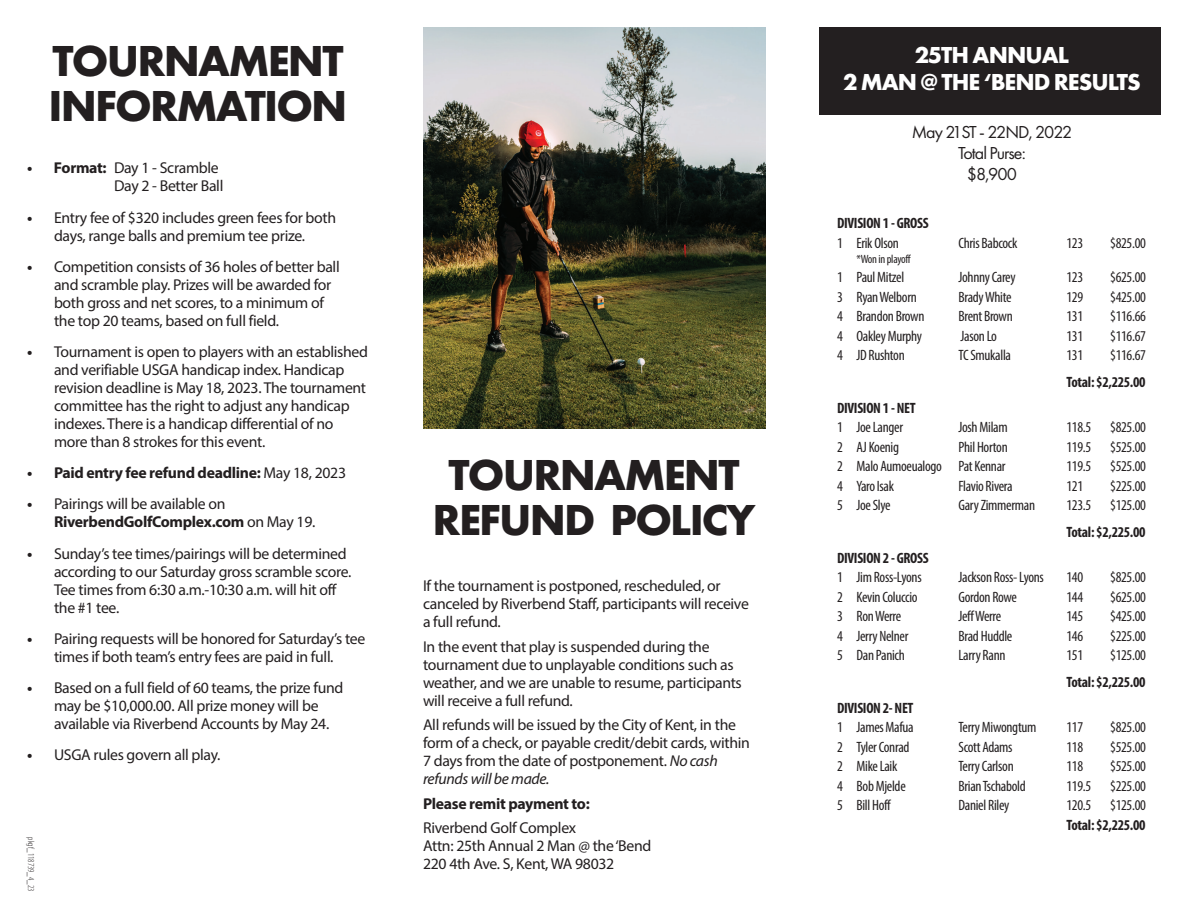
<style>
.page{position:relative;width:1188px;height:918px;background:#fff}
.page>*{position:absolute;margin:0;border:0;box-sizing:border-box;transform-origin:0 0}
.t1{font:700 45px/45px "Futura PT";letter-spacing:-.04em;color:#231f20}
.t2{font:700 24px/27px "Futura PT";letter-spacing:-.04em;color:#fff;text-align:center}
.t3{font:18px/21px "Futura PT";letter-spacing:-.05em;color:#231f20;text-align:center}
.t4{font:15.75px/18px "Myriad Pro";letter-spacing:-.02em;color:#231f20}
.t5{font:700 15.75px "Myriad Pro";letter-spacing:-.02em;color:#231f20}
.t6{font:condensed 15px "Myriad Pro";letter-spacing:-.02em;color:#231f20}
.t7{font:700 condensed 15px "Myriad Pro";letter-spacing:-.02em;color:#231f20}
.t8{font:condensed 12px "Myriad Pro";letter-spacing:-.02em;color:#231f20}
.t9{font:300 condensed 9px "Myriad Pro";color:#231f20}
.s1{font-weight:700}
.s2{font-weight:400}
.s3{font-style:italic}
</style>
<div class="page">
<div style="left:819px;top:27px;width:342px;height:88px;background:#231f20"></div>
<img style="left:423px;top:27px;width:342px;height:402px">
<h1 class="t1" style="left:48px;top:37px;width:301px">TOURNAMENT<br>INFORMATION</h1>
<h2 class="t2" style="left:843px;top:41px;width:299px">25TH ANNUAL<br>2 MAN @ THE ‘BEND RESULTS</h2>
<p class="t3" style="left:912px;top:121px;width:162px">May 21ST - 22ND, 2022<br>Total Purse:<br>$8,900</p>
<p class="t4" style="left:27px;top:159px;width:198px;text-align:right"><span class="s1">• Format:</span> Day 1 - Scramble<br>Day 2 - Better Ball</p>
<p class="t4" style="left:27px;top:208px;width:311px;text-align:center"><span class="s1">•</span> Entry fee of $320 includes green fees for both days, range balls and premium tee prize.</p>
<p class="t4" style="left:54px;top:257px;width:287px;text-indent:-27px"><span class="s1">•</span> Competition consists of 36 holes of better ball and scramble play. Prizes will be awarded for both gross and net scores, to a minimum of the top 20 teams, based on full field.</p>
<p class="t4" style="left:54px;top:342px;width:315px;text-indent:-27px"><span class="s1">•</span> Tournament is open to players with an established and verifiable USGA handicap index. Handicap revision deadline is May 18, 2023. The tournament committee has the right to adjust any handicap indexes. There is a handicap differential of no more than 8 strokes for this event.</p>
<p class="t5" style="left:27px;top:463px;width:321px">• Paid entry fee refund deadline: <span class="s2">May 18, 2023</span></p>
<p class="t4" style="left:54px;top:495px;width:263px;text-indent:-27px"><span class="s1">•</span> Pairings will be available on<br><span class="s1">RiverbendGolfComplex.com</span> on May 19.</p>
<p class="t4" style="left:54px;top:544px;width:299px;text-indent:-27px"><span class="s1">•</span> Sunday’s tee times/pairings will be determined according to our Saturday gross scramble score.<br>Tee times from 6:30 a.m.-10:30 a.m. will hit off the #1 tee.</p>
<p class="t4" style="left:27px;top:629px;width:340px;text-align:center"><span class="s1">•</span> Pairing requests will be honored for Saturday’s tee times if both team’s entry fees are paid in full.</p>
<p class="t4" style="left:54px;top:679px;width:291px;text-indent:-27px"><span class="s1">•</span> Based on a full field of 60 teams, the prize fund may be $10,000.00. All prize money will be available via Riverbend Accounts by May 24.</p>
<p class="t4" style="left:27px;top:746px;width:195px"><span class="s1">•</span> USGA rules govern all play.</p>
<p class="t7" style="left:837px;top:214px;width:93px">DIVISION 1 - GROSS</p>
<p class="t6" style="left:837px;top:234px;width:63px">1 Erik Olson</p>
<p class="t6" style="left:958px;top:234px;width:60px">Chris Babcock</p>
<p class="t6" style="left:1066px;top:234px;width:18px">123</p>
<p class="t6" style="left:1110px;top:234px;width:37px">$825.00</p>
<p class="t8" style="left:856px;top:252px;width:56px">*Won in playoff</p>
<p class="t6" style="left:837px;top:268px;width:69px">1 Paul Mitzel</p>
<p class="t6" style="left:958px;top:268px;width:59px">Johnny Carey</p>
<p class="t6" style="left:1066px;top:268px;width:18px">123</p>
<p class="t6" style="left:1110px;top:268px;width:37px">$625.00</p>
<p class="t6" style="left:837px;top:288px;width:81px">3 Ryan Welborn</p>
<p class="t6" style="left:958px;top:288px;width:55px">Brady White</p>
<p class="t6" style="left:1066px;top:288px;width:18px">129</p>
<p class="t6" style="left:1110px;top:288px;width:37px">$425.00</p>
<p class="t6" style="left:837px;top:307px;width:89px">4 Brandon Brown</p>
<p class="t6" style="left:958px;top:307px;width:56px">Brent Brown</p>
<p class="t6" style="left:1066px;top:307px;width:18px">131</p>
<p class="t6" style="left:1110px;top:307px;width:37px">$116.66</p>
<p class="t6" style="left:837px;top:327px;width:87px">4 Oakley Murphy</p>
<p class="t6" style="left:961px;top:327px;width:38px">Jason Lo</p>
<p class="t6" style="left:1066px;top:327px;width:18px">131</p>
<p class="t6" style="left:1110px;top:327px;width:37px">$116.67</p>
<p class="t6" style="left:837px;top:346px;width:69px">4 JD Rushton</p>
<p class="t6" style="left:958px;top:346px;width:54px">TC Smukalla</p>
<p class="t6" style="left:1066px;top:346px;width:18px">131</p>
<p class="t6" style="left:1110px;top:346px;width:37px">$116.67</p>
<p class="t7" style="left:1066px;top:372px;width:81px">Total: $2,225.00</p>
<p class="t7" style="left:837px;top:398px;width:80px">DIVISION 1 - NET</p>
<p class="t6" style="left:837px;top:418px;width:68px">1 Joe Langer</p>
<p class="t6" style="left:958px;top:418px;width:51px">Josh Milam</p>
<p class="t6" style="left:1066px;top:418px;width:26px">118.5</p>
<p class="t6" style="left:1110px;top:418px;width:37px">$825.00</p>
<p class="t6" style="left:837px;top:438px;width:64px">2 AJ Koenig</p>
<p class="t6" style="left:958px;top:438px;width:51px">Phil Horton</p>
<p class="t6" style="left:1066px;top:438px;width:26px">119.5</p>
<p class="t6" style="left:1110px;top:438px;width:37px">$525.00</p>
<p class="t6" style="left:837px;top:457px;width:170px">2 Malo Aumoeualogo Pat Kennar</p>
<p class="t6" style="left:1066px;top:457px;width:26px">119.5</p>
<p class="t6" style="left:1110px;top:457px;width:37px">$525.00</p>
<p class="t6" style="left:837px;top:477px;width:59px">4 Yaro Isak</p>
<p class="t6" style="left:958px;top:477px;width:56px">Flavio Rivera</p>
<p class="t6" style="left:1066px;top:477px;width:18px">121</p>
<p class="t6" style="left:1110px;top:477px;width:37px">$225.00</p>
<p class="t6" style="left:837px;top:496px;width:55px">5 Joe Slye</p>
<p class="t6" style="left:958px;top:496px;width:78px">Gary Zimmerman</p>
<p class="t6" style="left:1066px;top:496px;width:26px">123.5</p>
<p class="t6" style="left:1110px;top:496px;width:37px">$125.00</p>
<p class="t7" style="left:1066px;top:522px;width:81px">Total: $2,225.00</p>
<p class="t7" style="left:837px;top:548px;width:93px">DIVISION 2 - GROSS</p>
<p class="t6" style="left:837px;top:568px;width:86px">1 Jim Ross-Lyons</p>
<p class="t6" style="left:958px;top:568px;width:87px">Jackson Ross- Lyons</p>
<p class="t6" style="left:1066px;top:568px;width:18px">140</p>
<p class="t6" style="left:1110px;top:568px;width:37px">$825.00</p>
<p class="t6" style="left:837px;top:588px;width:82px">2 Kevin Coluccio</p>
<p class="t6" style="left:958px;top:588px;width:60px">Gordon Rowe</p>
<p class="t6" style="left:1066px;top:588px;width:18px">144</p>
<p class="t6" style="left:1110px;top:588px;width:37px">$625.00</p>
<p class="t6" style="left:837px;top:607px;width:66px">3 Ron Werre</p>
<p class="t6" style="left:958px;top:607px;width:44px">Jeff Werre</p>
<p class="t6" style="left:1066px;top:607px;width:18px">145</p>
<p class="t6" style="left:1110px;top:607px;width:37px">$425.00</p>
<p class="t6" style="left:837px;top:627px;width:73px">4 Jerry Nelner</p>
<p class="t6" style="left:958px;top:627px;width:55px">Brad Huddle</p>
<p class="t6" style="left:1066px;top:627px;width:18px">146</p>
<p class="t6" style="left:1110px;top:627px;width:37px">$225.00</p>
<p class="t6" style="left:837px;top:646px;width:69px">5 Dan Panich</p>
<p class="t6" style="left:958px;top:646px;width:49px">Larry Rann</p>
<p class="t6" style="left:1066px;top:646px;width:18px">151</p>
<p class="t6" style="left:1110px;top:646px;width:37px">$125.00</p>
<p class="t7" style="left:1066px;top:672px;width:81px">Total: $2,225.00</p>
<p class="t7" style="left:837px;top:698px;width:78px">DIVISION 2- NET</p>
<p class="t6" style="left:837px;top:718px;width:78px">1 James Mafua</p>
<p class="t6" style="left:958px;top:718px;width:80px">Terry Miwongtum</p>
<p class="t6" style="left:1066px;top:718px;width:18px">117</p>
<p class="t6" style="left:1110px;top:718px;width:37px">$825.00</p>
<p class="t6" style="left:837px;top:738px;width:74px">2 Tyler Conrad</p>
<p class="t6" style="left:958px;top:738px;width:56px">Scott Adams</p>
<p class="t6" style="left:1066px;top:738px;width:18px">118</p>
<p class="t6" style="left:1110px;top:738px;width:37px">$525.00</p>
<p class="t6" style="left:837px;top:757px;width:62px">2 Mike Laik</p>
<p class="t6" style="left:958px;top:757px;width:57px">Terry Carlson</p>
<p class="t6" style="left:1066px;top:757px;width:18px">118</p>
<p class="t6" style="left:1110px;top:757px;width:37px">$525.00</p>
<p class="t6" style="left:837px;top:777px;width:70px">4 Bob Mjelde</p>
<p class="t6" style="left:958px;top:777px;width:69px">Brian Tschabold</p>
<p class="t6" style="left:1066px;top:777px;width:26px">119.5</p>
<p class="t6" style="left:1110px;top:777px;width:37px">$225.00</p>
<p class="t6" style="left:837px;top:796px;width:55px">5 Bill Hoff</p>
<p class="t6" style="left:958px;top:796px;width:52px">Daniel Riley</p>
<p class="t6" style="left:1066px;top:796px;width:26px">120.5</p>
<p class="t6" style="left:1110px;top:796px;width:37px">$125.00</p>
<p class="t7" style="left:1066px;top:815px;width:81px">Total: $2,225.00</p>
<h1 class="t1" style="left:433px;top:452px;width:324px;text-align:center">TOURNAMENT<br>REFUND POLICY</h1>
<p class="t4" style="left:423px;top:577px;width:327px">If the tournament is postponed, rescheduled, or canceled by Riverbend Staff, participants will receive a full refund.</p>
<p class="t4" style="left:423px;top:637px;width:320px">In the event that play is suspended during the tournament due to unplayable conditions such as weather, and we are unable to resume, participants will receive a full refund.</p>
<p class="t4" style="left:423px;top:716px;width:328px">All refunds will be issued by the City of Kent, in the form of a check, or payable credit/debit cards, within 7 days from the date of postponement. <span class="s3">No cash refunds will be made.</span></p>
<p class="t5" style="left:423px;top:793px;width:168px">Please remit payment to:</p>
<p class="t4" style="left:423px;top:819px;width:230px">Riverbend Golf Complex<br>Attn: 25th Annual 2 Man @ the ‘Bend<br>220 4th Ave. S, Kent, WA 98032</p>
<p class="t9" style="left:37px;top:837px;width:55px;rotate:90deg">pkgf_118739_4_23</p>
</div>
